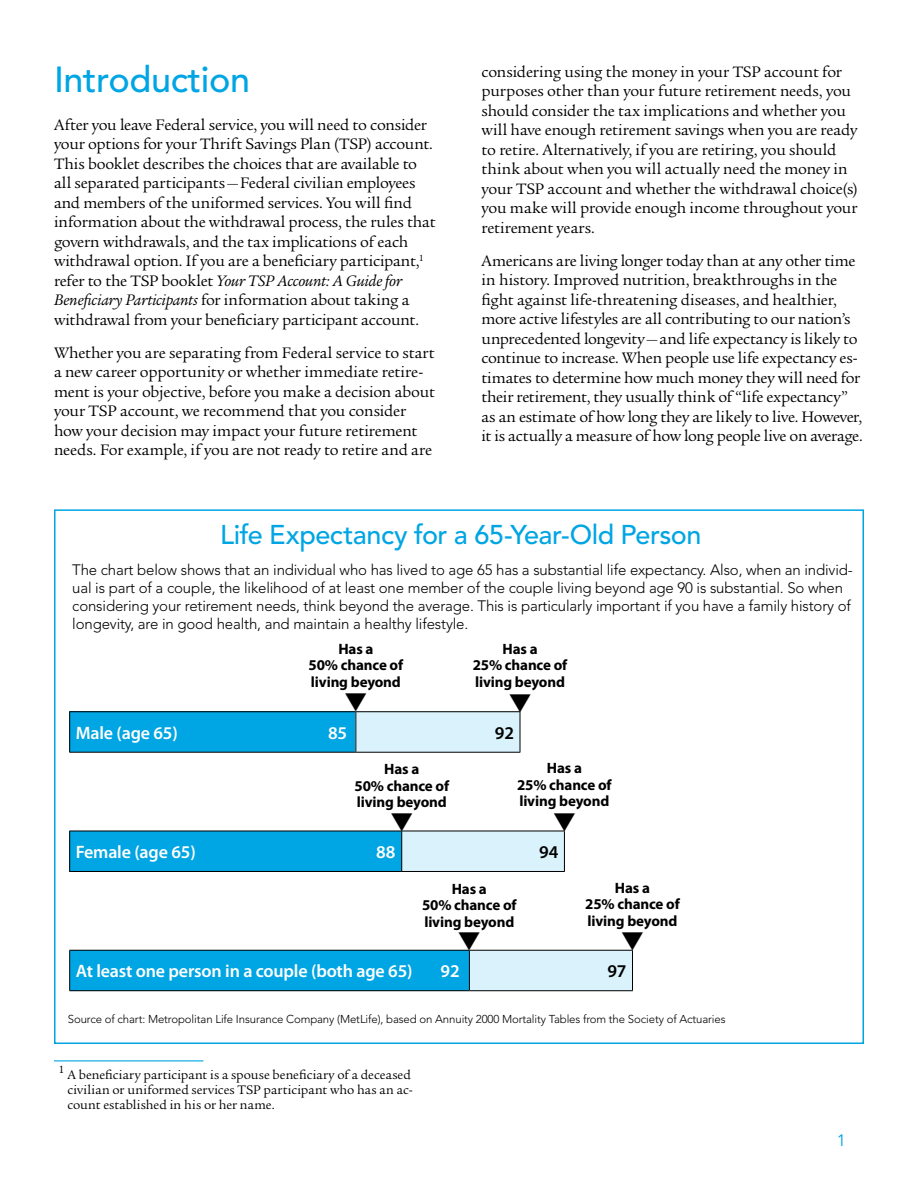
<style>
.page{position:relative;width:918px;height:1188px;background:#fff}
.page>*{position:absolute;margin:0;border:0;box-sizing:border-box;transform-origin:0 0}
.t1{font:500 36px "Avenir LT Std";letter-spacing:-.01em;color:#00a5e3}
.t2{font:500 27px "Avenir LT Std";letter-spacing:-.02em;color:#00a5e3}
.t3{font:600 18px "Myriad Pro";letter-spacing:-.01em;color:#fff}
.t4{font:600 18px "Myriad Pro";color:#000}
.t5{font:16.5px/19.5px "Legacy Serif Std";letter-spacing:-.01em;color:#000}
.t6{font:16.5px "Avenir LT Std";color:#00a5e3}
.t7{font:300 15px/18px "Avenir LT Std";letter-spacing:-.01em;color:#000}
.t8{font:700 15px/16.5px "Myriad Pro";letter-spacing:-.01em;color:#000;text-align:center}
.t9{font:13.5px/15px "Legacy Serif Std";letter-spacing:.005em;color:#000}
.t10{font:300 11.4px "Avenir LT Std";letter-spacing:-.01em;color:#000}
.t11{font:11.4px "Legacy Serif Std";color:#000}
.s1{font-style:italic}
</style>
<div class="page">
<hr style="left:54px;top:1060px;width:149px;height:1px;background:#00a5e3">
<div style="left:70px;top:712px;width:286px;height:40px;background:#00a5e3"></div>
<div style="left:356px;top:712px;width:164px;height:40px;background:#d9f2fb"></div>
<hr style="left:69px;top:711px;width:287px;height:1px;background:#000">
<hr style="left:69px;top:712px;width:1px;height:40px;background:#000">
<hr style="left:356px;top:711px;width:164px;height:1px;background:#000">
<hr style="left:355px;top:712px;width:1px;height:40px;background:#000">
<hr style="left:520px;top:712px;width:1px;height:40px;background:#000">
<hr style="left:69px;top:752px;width:287px;height:1px;background:#000">
<hr style="left:356px;top:752px;width:164px;height:1px;background:#000">
<div style="left:70px;top:831px;width:332px;height:40px;background:#00a5e3"></div>
<div style="left:402px;top:831px;width:162px;height:40px;background:#d9f2fb"></div>
<hr style="left:69px;top:831px;width:333px;height:1px;background:#000">
<hr style="left:69px;top:831px;width:1px;height:40px;background:#000">
<hr style="left:402px;top:831px;width:163px;height:1px;background:#000">
<hr style="left:401px;top:831px;width:1px;height:40px;background:#000">
<hr style="left:564px;top:831px;width:1px;height:40px;background:#000">
<hr style="left:69px;top:871px;width:333px;height:1px;background:#000">
<hr style="left:402px;top:871px;width:163px;height:1px;background:#000">
<div style="left:70px;top:950px;width:399px;height:41px;background:#00a5e3"></div>
<div style="left:469px;top:950px;width:164px;height:41px;background:#d9f2fb"></div>
<hr style="left:69px;top:950px;width:400px;height:1px;background:#000">
<hr style="left:69px;top:951px;width:1px;height:39px;background:#000">
<hr style="left:469px;top:950px;width:164px;height:1px;background:#000">
<hr style="left:469px;top:951px;width:1px;height:39px;background:#000">
<hr style="left:632px;top:951px;width:1px;height:39px;background:#000">
<hr style="left:69px;top:990px;width:400px;height:1px;background:#000">
<hr style="left:469px;top:990px;width:164px;height:1px;background:#000">
<svg style="left:345px;top:711px;width:21px;height:1px"></svg>
<svg style="left:391px;top:830px;width:21px;height:1px"></svg>
<svg style="left:459px;top:949px;width:21px;height:1px"></svg>
<h1 class="t1" style="left:54px;top:59px;width:198px">Introduction</h1>
<p class="t5" style="left:54px;top:115px;width:383px">After you leave Federal service, you will need to consider your options for your Thrift Savings Plan (TSP) account.<br>This booklet describes the choices that are available to all separated participants—Federal civilian employees and members of the uniformed services. You will find information about the withdrawal process, the rules that govern withdrawals, and the tax implications of each withdrawal option. If you are a beneficiary participant,<sup>1 </sup>refer to the TSP booklet <span class="s1">Your TSP Account: A Guide for Beneficiary Participants</span> for information about taking a withdrawal from your beneficiary participant account.</p>
<p class="t5" style="left:54px;top:343px;width:382px">Whether you are separating from Federal service to start a new career opportunity or whether immediate retire&shy;ment is your objective, before you make a decision about your TSP account, we recommend that you consider how your decision may impact your future retirement needs. For example, if you are not ready to retire and are</p>
<p class="t5" style="left:482px;top:62px;width:378px">considering using the money in your TSP account for purposes other than your future retirement needs, you should consider the tax implications and whether you will have enough retirement savings when you are ready to retire. Alternatively, if you are retiring, you should think about when you will actually need the money in your TSP account and whether the withdrawal choice(s) you make will provide enough income throughout your retirement years.</p>
<p class="t5" style="left:481px;top:251px;width:382px">Americans are living longer today than at any other time in history. Improved nutrition, breakthroughs in the fight against life-threatening diseases, and healthier, more active lifestyles are all contributing to our nation’s unprecedented longevity—and life expectancy is likely to continue to increase. When people use life expectancy es&shy;timates to determine how much money they will need for their retirement, they usually think of “life expectancy” as an estimate of how long they are likely to live. However, it is actually a measure of how long people live on average.</p>
<h2 class="t2" style="left:220px;top:519px;width:483px">Life Expectancy for a 65-Year-Old Person</h2>
<p class="t7" style="left:72px;top:561px;width:782px">The chart below shows that an individual who has lived to age 65 has a substantial life expectancy. Also, when an individ&shy;ual is part of a couple, the likelihood of at least one member of the couple living beyond age 90 is substantial. So when considering your retirement needs, think beyond the average. This is particularly important if you have a family history of longevity, are in good health, and maintain a healthy lifestyle.</p>
<p class="t8" style="left:309px;top:640px;width:96px">Has a<br>50% chance of living beyond</p>
<p class="t8" style="left:473px;top:640px;width:96px">Has a<br>25% chance of living beyond</p>
<p class="t3" style="left:76px;top:721px;width:104px">Male (age 65)</p>
<p class="t3" style="left:328px;top:721px;width:21px">85</p>
<p class="t4" style="left:495px;top:721px;width:21px">92</p>
<p class="t8" style="left:355px;top:760px;width:96px">Has a<br>50% chance of living beyond</p>
<p class="t8" style="left:517px;top:760px;width:96px">Has a<br>25% chance of living beyond</p>
<p class="t3" style="left:76px;top:841px;width:122px">Female (age 65)</p>
<p class="t3" style="left:376px;top:841px;width:21px">88</p>
<p class="t4" style="left:539px;top:841px;width:21px">94</p>
<p class="t8" style="left:422px;top:880px;width:96px">Has a<br>50% chance of living beyond</p>
<p class="t8" style="left:585px;top:879px;width:96px">Has a<br>25% chance of living beyond</p>
<p class="t3" style="left:76px;top:960px;width:338px">At least one person in a couple (both age 65)</p>
<p class="t3" style="left:441px;top:960px;width:21px">92</p>
<p class="t4" style="left:607px;top:960px;width:21px">97</p>
<p class="t10" style="left:68px;top:1012px;width:659px">Source of chart: Metropolitan Life Insurance Company (MetLife), based on Annuity 2000 Mortality Tables from the Society of Actuaries</p>
<p class="t11" style="left:58px;top:1063px;width:7px">1</p>
<p class="t9" style="left:67px;top:1068px;width:347px">A beneficiary participant is a spouse beneficiary of a deceased civilian or uniformed services TSP participant who has an ac&shy;count established in his or her name.</p>
<p class="t6" style="left:837px;top:1131px;width:11px">1</p>
</div>
